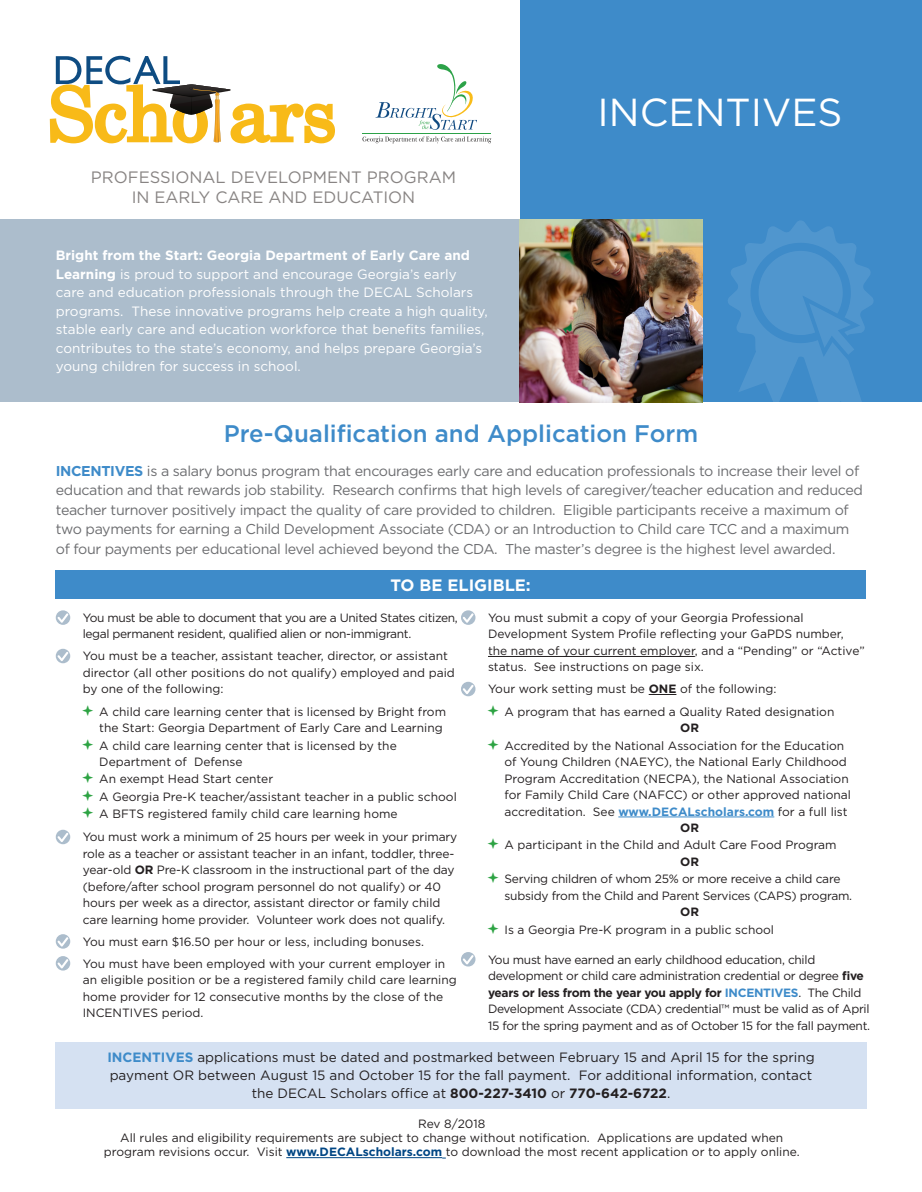
<style>
.page{position:relative;width:922px;height:1192px;background:#fff}
.page>*{position:absolute;margin:0;border:0;box-sizing:border-box;transform-origin:0 0}
.t1{font:39px "Gotham";color:#fff}
.t2{font:500 24px "Gotham";color:#3e8bc9}
.t3{font:16.5px/19.5px "Gotham";color:#888483;text-align:center}
.t4{font:700 16.5px "Gotham";color:#fff}
.t5{font:14.25px/19.5px "Gotham";letter-spacing:-.025em;color:#6c6d70}
.t6{font:13.5px/18.5px "Gotham";color:#fff}
.t7{font:13.5px/18px "Gotham";color:#231f20;text-align:center}
.t8{font:12px/16.5px "Gotham";color:#231f20}
.t9{font:12px/16.5px "Gotham";letter-spacing:-.025em;color:#231f20}
.t10{font:12px/16.5px "Gotham";letter-spacing:-.03em;color:#231f20}
.t11{font:12px/16.5px "Gotham";letter-spacing:-.02em;color:#231f20}
.t12{font:700 12px "Gotham";color:#231f20}
.s1{font-weight:700}
.s2{font-weight:700;color:#3e8bc9}
.s3{font-weight:700;color:#004684}
</style>
<div class="page">
<div style="left:520px;top:0;width:402px;height:402px;background:#3e8bc9"></div>
<div style="left:56px;top:570px;width:810px;height:28px;background:#3e8bc9"></div>
<svg style="left:56px;top:610px;width:14px;height:15px"></svg>
<svg style="left:56px;top:649px;width:14px;height:14px"></svg>
<svg style="left:56px;top:829px;width:14px;height:15px"></svg>
<svg style="left:56px;top:934px;width:14px;height:14px"></svg>
<svg style="left:56px;top:956px;width:14px;height:14px"></svg>
<div style="left:55px;top:1042px;width:811px;height:66px;background:#d5e1f2"></div>
<hr style="left:286px;top:1157px;width:156px;height:1px;background:#004684">
<svg style="left:50px;top:56px;width:285px;height:87px"></svg>
<hr style="left:362px;top:133px;width:129px;height:1px;background:#2ca248">
<svg style="left:375px;top:64px;width:102px;height:66px"></svg>
<svg style="left:362px;top:136px;width:129px;height:7px"></svg>
<div style="left:0;top:220px;width:520px;height:182px;background:#acbdcc"></div>
<svg style="left:728px;top:221px;width:146px;height:181px"></svg>
<hr style="left:488px;top:656px;width:207px;height:1px;background:#231f20">
<svg style="left:648px;top:694px;width:28px;height:1px"></svg>
<hr style="left:618px;top:816px;width:156px;height:1px;background:#3e8bc9">
<svg style="left:461px;top:610px;width:14px;height:15px"></svg>
<svg style="left:461px;top:682px;width:14px;height:14px"></svg>
<svg style="left:461px;top:952px;width:14px;height:14px"></svg>
<img style="left:520px;top:220px;width:182px;height:182px">
<p class="t3" style="left:91px;top:167px;width:367px">PROFESSIONAL DEVELOPMENT PROGRAM<br>IN EARLY CARE AND EDUCATION</p>
<p class="t6" style="left:56px;top:246px;width:433px"><span class="s1">Bright from the Start: Georgia Department of Early Care and Learning</span> is proud to support and encourage Georgia’s early care and education professionals through the DECAL Scholars programs. These innovative programs help create a high quality, stable early care and education workforce that benefits families, contributes to the state’s economy, and helps prepare Georgia’s young children for success in school.</p>
<p class="t1" style="left:597px;top:88px;width:246px">INCENTIVES</p>
<p class="t2" style="left:224px;top:418px;width:476px">Pre-Qualification and Application Form</p>
<p class="t5" style="left:56px;top:460px;width:808px"><span class="s2">INCENTIVES</span> is a salary bonus program that encourages early care and education professionals to increase their level of education and that rewards job stability. Research confirms that high levels of caregiver/teacher education and reduced teacher turnover positively impact the quality of care provided to children. Eligible participants receive a maximum of two payments for earning a Child Development Associate (CDA) or an Introduction to Child care TCC and a maximum of four payments per educational level achieved beyond the CDA. The master’s degree is the highest level awarded.</p>
<p class="t4" style="left:390px;top:574px;width:142px">TO BE ELIGIBLE:</p>
<p class="t10" style="left:83px;top:609px;width:376px">You must be able to document that you are a United States citizen, legal permanent resident, qualified alien or non-immigrant.</p>
<p class="t8" style="left:83px;top:647px;width:373px">You must be a teacher, assistant teacher, director, or assistant director (all other positions do not qualify) employed and paid by one of the following:</p>
<p class="t8" style="left:99px;top:703px;width:348px">A child care learning center that is licensed by Bright from the Start: Georgia Department of Early Care and Learning</p>
<p class="t8" style="left:99px;top:737px;width:299px">A child care learning center that is licensed by the<br>Department of Defense</p>
<p class="t8" style="left:99px;top:770px;width:175px">An exempt Head Start center</p>
<p class="t8" style="left:99px;top:788px;width:359px">A Georgia Pre-K teacher/assistant teacher in a public school</p>
<p class="t8" style="left:99px;top:805px;width:300px">A BFTS registered family child care learning home</p>
<p class="t8" style="left:83px;top:828px;width:376px">You must work a minimum of 25 hours per week in your primary role as a teacher or assistant teacher in an infant, toddler, three&shy;year-old <span class="s1">OR</span> Pre-K classroom in the instructional part of the day (before/after school program personnel do not qualify) or 40 hours per week as a director, assistant director or family child care learning home provider. Volunteer work does not qualify.</p>
<p class="t8" style="left:83px;top:933px;width:343px">You must earn $16.50 per hour or less, including bonuses.</p>
<p class="t8" style="left:83px;top:955px;width:375px">You must have been employed with your current employer in an eligible position or be a registered family child care learning home provider for 12 consecutive months by the close of the INCENTIVES period.</p>
<p class="t7" style="left:107px;top:1048px;width:708px"><span class="s2">INCENTIVES</span> applications must be dated and postmarked between February 15 and April 15 for the spring payment OR between August 15 and October 15 for the fall payment. For additional information, contact the DECAL Scholars office at <span class="s1">800-227-3410</span> or <span class="s1">770-642-6722</span>.</p>
<p class="t8" style="left:104px;top:1116px;width:697px;line-height:14.4px;text-align:center">Rev 8/2018<br>All rules and eligibility requirements are subject to change without notification. Applications are updated when program revisions occur. Visit <span class="s3">www.DECALscholars.com</span> to download the most recent application or to apply online.</p>
<p class="t8" style="left:488px;top:609px;width:378px">You must submit a copy of your Georgia Professional Development System Profile reflecting your GaPDS number, the name of your current employer, and a “Pending” or “Active” status. See instructions on page six.</p>
<p class="t8" style="left:488px;top:680px;width:290px">Your work setting must be <span class="s1">ONE</span> of the following:</p>
<p class="t8" style="left:504px;top:703px;width:331px">A program that has earned a Quality Rated designation</p>
<p class="t12" style="left:680px;top:720px;width:20px">OR</p>
<p class="t8" style="left:504px;top:737px;width:348px">Accredited by the National Association for the Education of Young Children (NAEYC), the National Early Childhood Program Accreditation (NECPA), the National Association for Family Child Care (NAFCC) or other approved national accreditation. See <span class="s2">www.DECALscholars.com</span> for a full list</p>
<p class="t12" style="left:680px;top:820px;width:20px">OR</p>
<p class="t8" style="left:504px;top:836px;width:334px">A participant in the Child and Adult Care Food Program</p>
<p class="t12" style="left:680px;top:854px;width:20px">OR</p>
<p class="t11" style="left:504px;top:870px;width:349px">Serving children of whom 25% or more receive a child care subsidy from the Child and Parent Services (CAPS) program.</p>
<p class="t12" style="left:680px;top:904px;width:20px">OR</p>
<p class="t8" style="left:504px;top:920px;width:271px">Is a Georgia Pre-K program in a public school</p>
<p class="t9" style="left:488px;top:950px;width:384px">You must have earned an early childhood education, child development or child care administration credential or degree <span class="s1">five years or less from the year you apply for</span> <span class="s2">INCENTIVES</span>. The Child Development Associate (CDA) credential™ must be valid as of April 15 for the spring payment and as of October 15 for the fall payment.</p>
</div>
